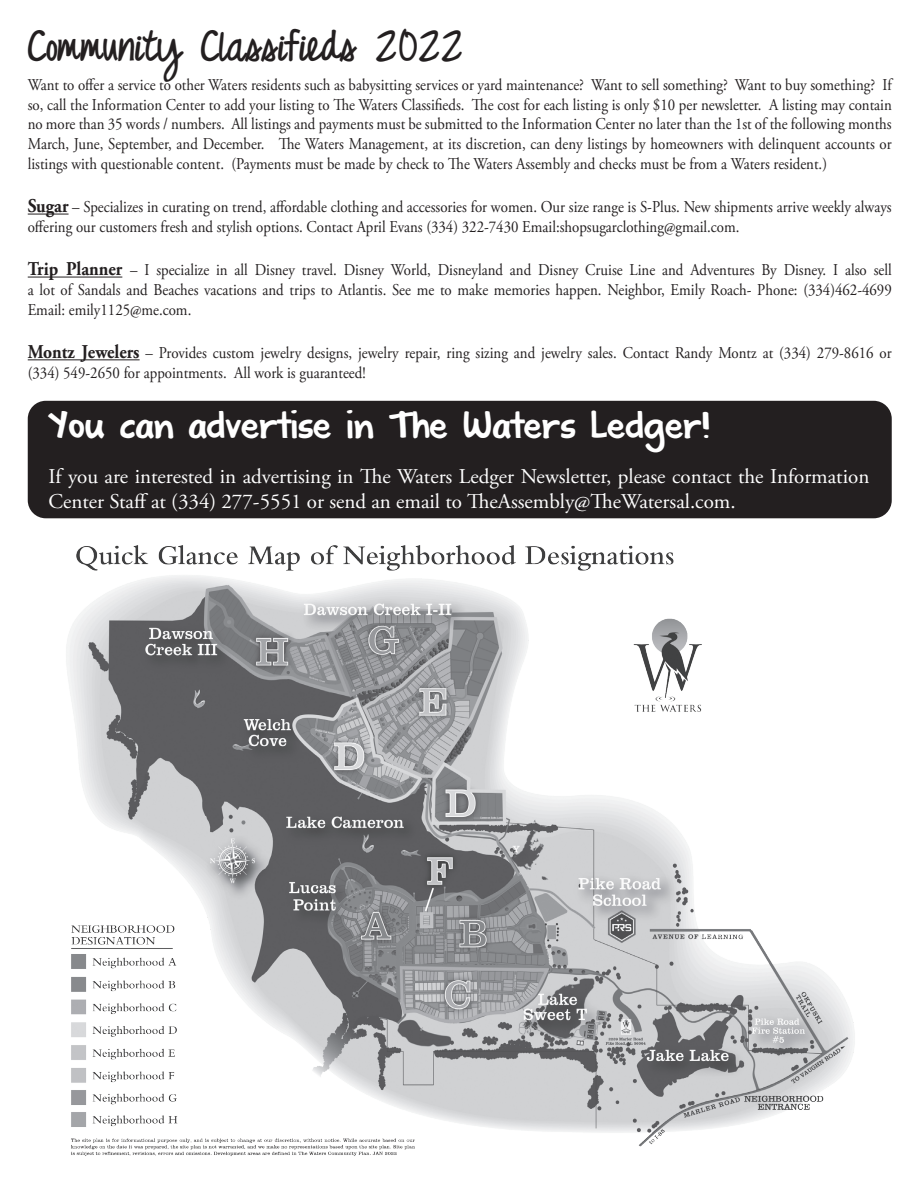
<style>
.page{position:relative;width:918px;height:1188px;background:#fff}
.page>*{position:absolute;margin:0;border:0;box-sizing:border-box;transform-origin:0 0}
.t1{font:700 39px "Just Realize";color:#231f20}
.t2{font:37.5px "KG Shadowofthe Day";color:#fff}
.t3{font:21px/25.2px "Adobe Garamond Pro";color:#fff}
.t4{font:16.5px/19.8px "Adobe Garamond Pro";color:#231f20;text-align:justify;scale:.9 1}
.s1{font-weight:700;font-size:19.5px}
</style>
<div class="page">
<hr style="left:28px;top:214px;width:41px;height:1px;background:#231f20">
<hr style="left:28px;top:277px;width:94px;height:1px;background:#231f20">
<hr style="left:28px;top:359px;width:112px;height:1px;background:#231f20">
<div style="left:28px;top:401px;width:864px;height:117px;background:#231f20;border-radius:18px"></div>
<img style="left:66px;top:545px;width:789px;height:611px">
<p class="t1" style="left:28px;top:24px;width:437px">Community Classifieds 2022</p>
<p class="t4" style="left:28px;top:75px;width:962px">Want to offer a service to other Waters residents such as babysitting services or yard maintenance? Want to sell something? Want to buy something? If so, call the Information Center to add your listing to The Waters Classifieds. The cost for each listing is only $10 per newsletter. A listing may contain no more than 35 words / numbers. All listings and payments must be submitted to the Information Center no later than the 1st of the following months March, June, September, and December. The Waters Management, at its discretion, can deny listings by homeowners with delinquent accounts or listings with questionable content. (Payments must be made by check to The Waters Assembly and checks must be from a Waters resident.)</p>
<p class="t4" style="left:28px;top:198px;width:961px"><span class="s1">Sugar</span> – Specializes in curating on trend, affordable clothing and accessories for women. Our size range is S-Plus. New shipments arrive weekly always offering our customers fresh and stylish options. Contact April Evans (334) 322-7430 Email:shopsugarclothing@gmail.com.</p>
<p class="t4" style="left:28px;top:261px;width:962px"><span class="s1">Trip Planner</span> – I specialize in all Disney travel. Disney World, Disneyland and Disney Cruise Line and Adventures By Disney. I also sell a lot of Sandals and Beaches vacations and trips to Atlantis. See me to make memories happen. Neighbor, Emily Roach- Phone: (334)462-4699<br>Email: emily1125@me.com.</p>
<p class="t4" style="left:28px;top:343px;width:961px"><span class="s1">Montz Jewelers</span> – Provides custom jewelry designs, jewelry repair, ring sizing and jewelry sales. Contact Randy Montz at (334) 279-8616 or (334) 549-2650 for appointments. All work is guaranteed!</p>
<p class="t2" style="left:49px;top:401px;width:664px">You can advertise in The Waters Ledger!</p>
<p class="t3" style="left:49px;top:465px;width:822px">If you are interested in advertising in The Waters Ledger Newsletter, please contact the Information<br>Center Staff at (334) 277-5551 or send an email to TheAssembly@TheWatersal.com.</p>
</div>
